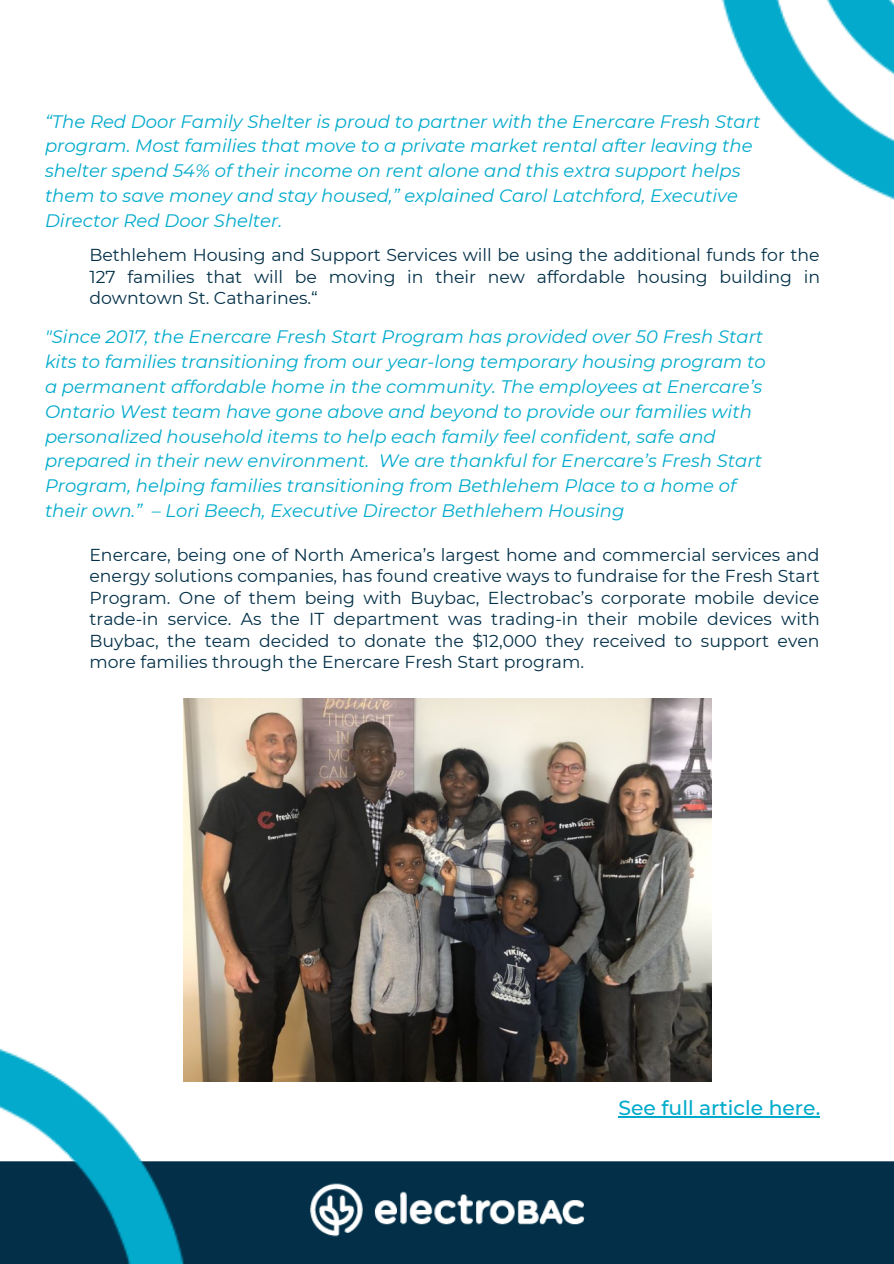
<style>
.page{position:relative;width:894px;height:1264px;background:#fff}
.page>*{position:absolute;margin:0;border:0;box-sizing:border-box;transform-origin:0 0}
.t1{font:500 20.25px "Montserrat";color:#0ac}
.t2{font:italic 18px/24.8px "Montserrat";color:#0ac}
.t3{font:17.25px/21.5px "Montserrat";color:#033048;text-align:justify}
</style>
<div class="page">
<div style="left:188px;top:1161px;width:705px;height:102px;background:#033048"></div>
<img style="left:310px;top:1175px;width:274px;height:68px">
<img style="left:721px;top:0;width:172px;height:200px">
<img style="left:0;top:1031px;width:188px;height:232px">
<hr style="left:618px;top:1116px;width:202px;height:1px;background:#0ac">
<img style="left:184px;top:698px;width:527px;height:383px">
<p class="t2" style="left:45px;top:109px;width:716px">“The Red Door Family Shelter is proud to partner with the Enercare Fresh Start program. Most families that move to a private market rental after leaving the shelter spend 54% of their income on rent alone and this extra support helps them to save money and stay housed,” explained Carol Latchford, Executive Director Red Door Shelter.</p>
<p class="t3" style="left:89px;top:244px;width:732px">Bethlehem Housing and Support Services will be using the additional funds for the 127 families that will be moving in their new affordable housing building in downtown St. Catharines.“</p>
<p class="t2" style="left:45px;top:324px;width:722px">"Since 2017, the Enercare Fresh Start Program has provided over 50 Fresh Start kits to families transitioning from our year-long temporary housing program to a permanent affordable home in the community. The employees at Enercare’s Ontario West team have gone above and beyond to provide our families with personalized household items to help each family feel confident, safe and prepared in their new environment. We are thankful for Enercare’s Fresh Start Program, helping families transitioning from Bethlehem Place to a home of their own.” – Lori Beech, Executive Director Bethlehem Housing</p>
<p class="t3" style="left:89px;top:544px;width:731px">Enercare, being one of North America’s largest home and commercial services and energy solutions companies, has found creative ways to fundraise for the Fresh Start Program. One of them being with Buybac, Electrobac’s corporate mobile device trade-in service. As the IT department was trading-in their mobile devices with Buybac, the team decided to donate the $12,000 they received to support even more families through the Enercare Fresh Start program.</p>
<p class="t1" style="left:618px;top:1095px;width:203px">See full article here.</p>
</div>
